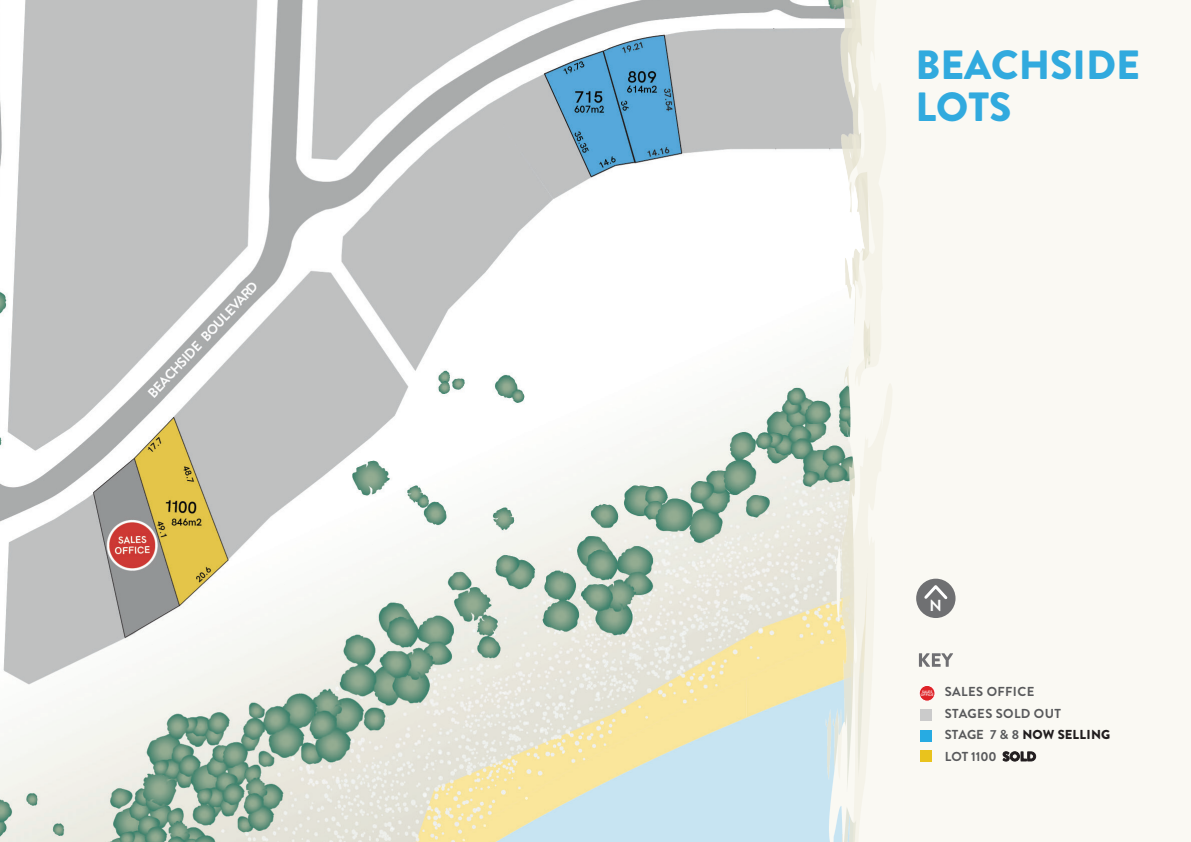
<style>
.page{position:relative;width:1191px;height:842px;background:#fff}
.page>*{position:absolute;margin:0;border:0;box-sizing:border-box;transform-origin:0 0}
.t1{font:900 40.8px/41.9px "Brandon Grotesque";color:#31aade}
.t2{font:700 16px "Brandon Grotesque";color:#fff}
.t3{font:700 13px/21.5px "Brandon Grotesque";letter-spacing:.03em;color:#58595b}
.t4{font:700 3.5px/3.4px "HK Grotesk";color:#fff;text-align:center}
.s1{font-weight:900;color:#211d1e}
</style>
<div class="page">
<img style="left:0;top:0;width:792px;height:842px">
<div style="left:881px;top:0;width:310px;height:842px;background:#faf9f3"></div>
<div style="left:916px;top:579px;width:39px;height:39px;background:#6f7072;border-radius:50%"></div>
<svg style="left:921px;top:582px;width:29px;height:17px"></svg>
<svg style="left:921px;top:653px;width:32px;height:14px"></svg>
<div style="left:920px;top:730px;width:12px;height:11px;background:#27abe2"></div>
<div style="left:920px;top:709px;width:12px;height:11px;background:#cbcbcb"></div>
<div style="left:919px;top:685px;width:16px;height:16px;background:#df2327;border-radius:50%"></div>
<div style="left:919px;top:685px;width:16px;height:16px;border:1px solid #fff;border-radius:50%"></div>
<div style="left:920px;top:750px;width:12px;height:12px;background:#e9c31d"></div>
<img style="left:792px;top:0;width:129px;height:842px">
<h1 class="t1" style="left:915px;top:44px;width:226px">BEACHSIDE<br>LOTS</h1>
<p class="t2" style="left:929px;top:594px;width:14px">N</p>
<p class="t4" style="left:921px;top:689px;width:14px;rotate:-1deg">SALES<br>OFFICE</p>
<p class="t3" style="left:945px;top:681px;width:167px">SALES OFFICE<br>STAGES SOLD OUT<br>STAGE 7 &amp; 8 <span class="s1">NOW SELLING<br></span>LOT 1100 <span class="s1">SOLD</span></p>
</div>
